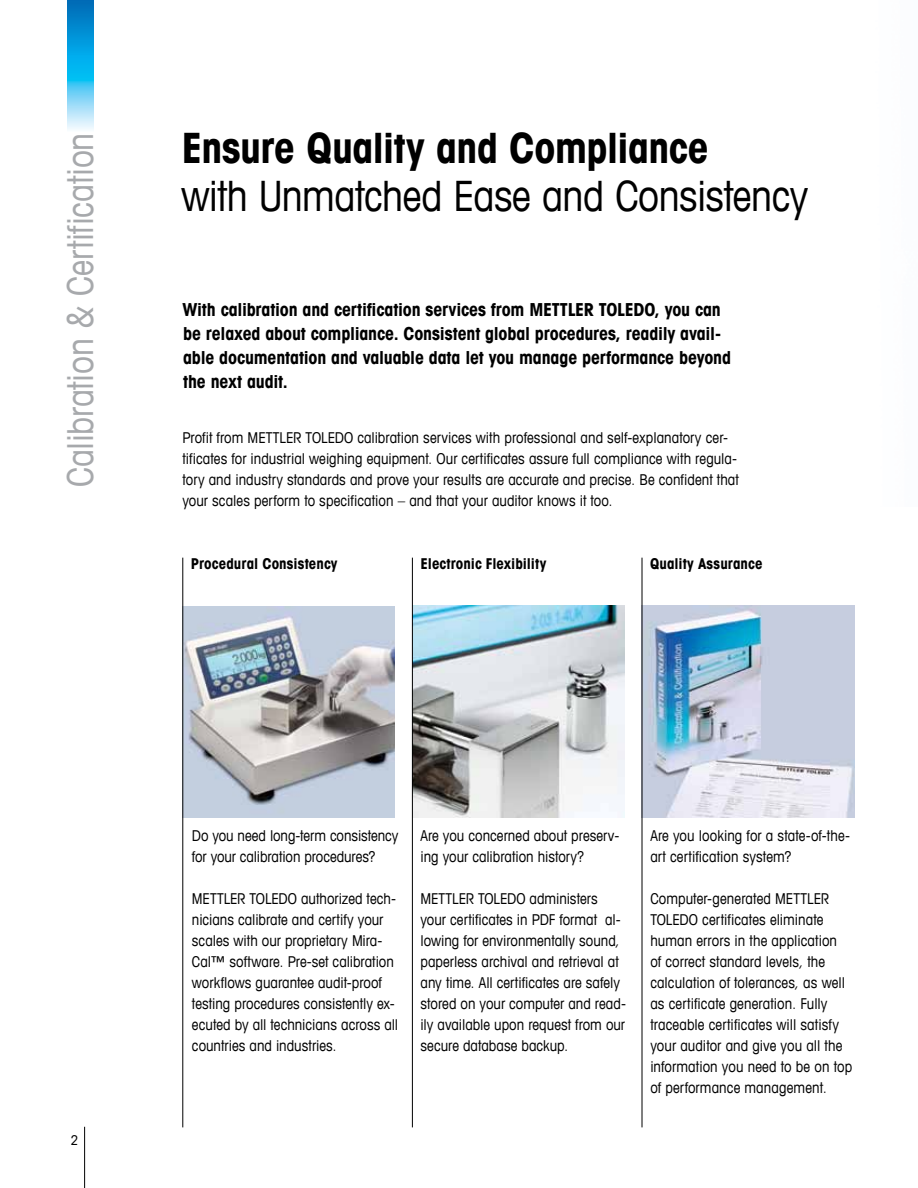
<style>
.page{position:relative;width:918px;height:1188px;background:#fff}
.page>*{position:absolute;margin:0;border:0;box-sizing:border-box;transform-origin:0 0}
.t1{font:condensed 42px "Avant Garde Com";letter-spacing:-.01em;color:#000}
.t2{font:700 condensed 42px "Avant Garde Com";letter-spacing:-.015em;color:#000}
.t3{font:condensed 36px "Avant Garde Com";letter-spacing:-.005em;color:#a7a9ac}
.t4{font:700 condensed 18px/24px "Avant Garde Com";letter-spacing:-.01em;color:#000}
.t5{font:condensed 15px/21px "Avant Garde Com";color:#000}
.t6{font:700 condensed 15px "Avant Garde Com";letter-spacing:.005em;color:#000}
.t7{font:condensed 13.5px "Avant Garde Com";color:#000}
</style>
<div class="page">
<hr style="left:84px;top:1127px;width:1px;height:61px;background:#000">
<img style="left:68px;top:0;width:25px;height:130px">
<img style="left:413px;top:606px;width:211px;height:211px">
<img style="left:183px;top:606px;width:211px;height:211px">
<img style="left:643px;top:606px;width:211px;height:211px">
<hr style="left:182px;top:558px;width:1px;height:569px;background:#000">
<hr style="left:412px;top:558px;width:1px;height:569px;background:#000">
<hr style="left:642px;top:558px;width:1px;height:569px;background:#000">
<h2 class="t3" style="left:58px;top:487px;width:356px;rotate:-90deg">Calibration &amp; Certification</h2>
<h1 class="t2" style="left:181px;top:121px;width:529px">Ensure Quality and Compliance</h1>
<h1 class="t1" style="left:181px;top:170px;width:629px">with Unmatched Ease and Consistency</h1>
<p class="t4" style="left:182px;top:297px;width:550px">With calibration and certification services from METTLER TOLEDO, you can be relaxed about compliance. Consistent global procedures, readily avail&shy;able documentation and valuable data let you manage performance beyond the next audit.</p>
<p class="t5" style="left:182px;top:427px;width:558px">Profit from METTLER TOLEDO calibration services with professional and self-explanatory cer&shy;tificates for industrial weighing equipment. Our certificates assure full compliance with regula&shy;tory and industry standards and prove your results are accurate and precise. Be confident that your scales perform to specification – and that your auditor knows it too.</p>
<p class="t6" style="left:191px;top:553px;width:148px">Procedural Consistency</p>
<p class="t6" style="left:421px;top:553px;width:127px">Electronic Flexibility</p>
<p class="t6" style="left:650px;top:553px;width:114px">Quality Assurance</p>
<p class="t7" style="left:71px;top:1132px;width:9px">2</p>
<p class="t5" style="left:192px;top:824px;width:208px">Do you need long-term consistency for your calibration procedures?</p>
<p class="t5" style="left:192px;top:887px;width:208px">METTLER TOLEDO authorized tech&shy;nicians calibrate and certify your scales with our proprietary Mira-Cal™ software. Pre-set calibration workflows guarantee audit-proof testing procedures consistently ex&shy;ecuted by all technicians across all countries and industries.</p>
<p class="t5" style="left:421px;top:824px;width:200px">Are you concerned about preserv&shy;ing your calibration history?</p>
<p class="t5" style="left:421px;top:887px;width:207px">METTLER TOLEDO administers your certificates in PDF format al&shy;lowing for environmentally sound, paperless archival and retrieval at any time. All certificates are safely stored on your computer and read&shy;ily available upon request from our secure database backup.</p>
<p class="t5" style="left:650px;top:824px;width:201px">Are you looking for a state-of-the&shy;art certification system?</p>
<p class="t5" style="left:650px;top:887px;width:203px">Computer-generated METTLER<br>TOLEDO certificates eliminate human errors in the application<br>of correct standard levels, the calculation of tolerances, as well as certificate generation. Fully traceable certificates will satisfy your auditor and give you all the information you need to be on top of performance management.</p>
</div>
